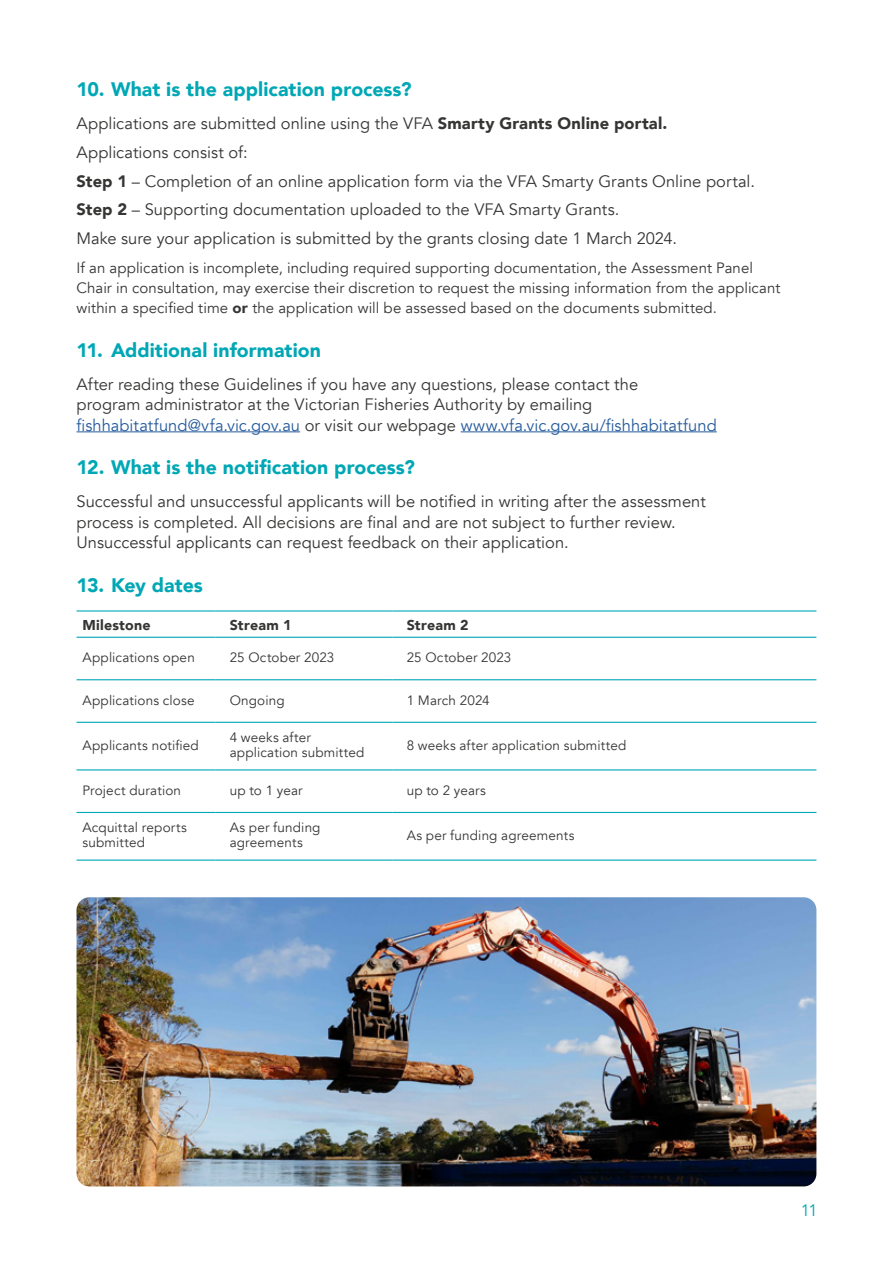
<style>
.page{position:relative;width:893px;height:1263px;background:#fff}
.page>*{position:absolute;margin:0;border:0;box-sizing:border-box;transform-origin:0 0}
.t1{font:900 19.5px "Avenir";letter-spacing:.005em;color:#00a7b5}
.t2{font:16.5px/28.8px "Avenir";color:#353534}
.t3{font:16.5px "Avenir";color:#00a7b5}
.t4{font:15px/20.2px "Avenir";letter-spacing:.005em;color:#353534}
.t5{font:900 14.25px "Avenir";letter-spacing:.015em;color:#353534}
.t6{font:13.5px/15px "Avenir";letter-spacing:.01em;color:#353534}
.s1{font-weight:900}
.s2{color:#245a9c}
</style>
<div class="page">
<hr style="left:77px;top:431px;width:223px;height:1px;background:#245a9c">
<hr style="left:461px;top:431px;width:256px;height:1px;background:#245a9c">
<hr style="left:77px;top:679px;width:138px;height:1px;background:#00a7b5">
<hr style="left:215px;top:679px;width:177px;height:1px;background:#00a7b5">
<hr style="left:392px;top:679px;width:424px;height:1px;background:#00a7b5">
<hr style="left:77px;top:722px;width:138px;height:1px;background:#00a7b5">
<hr style="left:215px;top:722px;width:177px;height:1px;background:#00a7b5">
<hr style="left:392px;top:722px;width:424px;height:1px;background:#00a7b5">
<hr style="left:77px;top:769px;width:138px;height:1px;background:#00a7b5">
<hr style="left:215px;top:769px;width:177px;height:1px;background:#00a7b5">
<hr style="left:392px;top:769px;width:424px;height:1px;background:#00a7b5">
<hr style="left:77px;top:812px;width:138px;height:1px;background:#00a7b5">
<hr style="left:215px;top:812px;width:177px;height:1px;background:#00a7b5">
<hr style="left:392px;top:812px;width:424px;height:1px;background:#00a7b5">
<hr style="left:77px;top:637px;width:138px;height:1px;background:#00a7b5">
<hr style="left:215px;top:637px;width:177px;height:1px;background:#00a7b5">
<hr style="left:392px;top:637px;width:424px;height:1px;background:#00a7b5">
<hr style="left:77px;top:859px;width:138px;height:2px;background:#00a7b5">
<hr style="left:215px;top:859px;width:177px;height:2px;background:#00a7b5">
<hr style="left:392px;top:859px;width:424px;height:2px;background:#00a7b5">
<hr style="left:77px;top:610px;width:138px;height:1px;background:#00a7b5">
<hr style="left:215px;top:610px;width:177px;height:1px;background:#00a7b5">
<hr style="left:392px;top:610px;width:424px;height:1px;background:#00a7b5">
<img style="left:77px;top:897px;width:739px;height:289px">
<p class="t1" style="left:77px;top:73px;width:337px">10. What is the application process?</p>
<p class="t2" style="left:77px;top:109px;width:680px">Applications are submitted online using the VFA <span class="s1">Smarty Grants Online portal.<br></span>Applications consist of:<br><span class="s1">Step 1</span> – Completion of an online application form via the VFA Smarty Grants Online portal.<br><span class="s1">Step 2</span> – Supporting documentation uploaded to the VFA Smarty Grants.<br>Make sure your application is submitted by the grants closing date 1 March 2024.</p>
<p class="t4" style="left:77px;top:258px;width:705px">If an application is incomplete, including required supporting documentation, the Assessment Panel<br>Chair in consultation, may exercise their discretion to request the missing information from the applicant within a specified time <span class="s1">or</span> the application will be assessed based on the documents submitted.</p>
<p class="t1" style="left:77px;top:334px;width:246px">11. Additional information</p>
<p class="t2" style="left:77px;top:375px;width:642px;line-height:20.2px">After reading these Guidelines if you have any questions, please contact the<br>program administrator at the Victorian Fisheries Authority by emailing <span class="s2">fishhabitatfund@vfa.vic.gov.au</span> or visit our webpage <span class="s2">www.vfa.vic.gov.au/fishhabitatfund</span></p>
<p class="t1" style="left:77px;top:451px;width:340px">12. What is the notification process?</p>
<p class="t2" style="left:77px;top:492px;width:631px;line-height:20.2px">Successful and unsuccessful applicants will be notified in writing after the assessment process is completed. All decisions are final and are not subject to further review.<br>Unsuccessful applicants can request feedback on their application.</p>
<p class="t1" style="left:77px;top:568px;width:128px">13. Key dates</p>
<p class="t5" style="left:83px;top:612px;width:70px">Milestone</p>
<p class="t5" style="left:230px;top:612px;width:63px">Stream 1</p>
<p class="t5" style="left:407px;top:612px;width:63px">Stream 2</p>
<p class="t6" style="left:83px;top:650px;width:114px">Applications open</p>
<p class="t6" style="left:230px;top:650px;width:106px">25 October 2023</p>
<p class="t6" style="left:407px;top:650px;width:106px">25 October 2023</p>
<p class="t6" style="left:83px;top:693px;width:114px">Applications close</p>
<p class="t6" style="left:230px;top:693px;width:56px">Ongoing</p>
<p class="t6" style="left:407px;top:693px;width:84px">1 March 2024</p>
<p class="t6" style="left:83px;top:738px;width:118px">Applicants notified</p>
<p class="t6" style="left:230px;top:730px;width:136px">4 weeks after application submitted</p>
<p class="t6" style="left:407px;top:738px;width:221px">8 weeks after application submitted</p>
<p class="t6" style="left:82px;top:783px;width:100px">Project duration</p>
<p class="t6" style="left:230px;top:783px;width:74px">up to 1 year</p>
<p class="t6" style="left:407px;top:783px;width:81px">up to 2 years</p>
<p class="t6" style="left:82px;top:820px;width:106px">Acquittal reports submitted</p>
<p class="t6" style="left:230px;top:820px;width:92px">As per funding agreements</p>
<p class="t6" style="left:407px;top:828px;width:169px">As per funding agreements</p>
<p class="t3" style="left:801px;top:1200px;width:18px">11</p>
</div>
